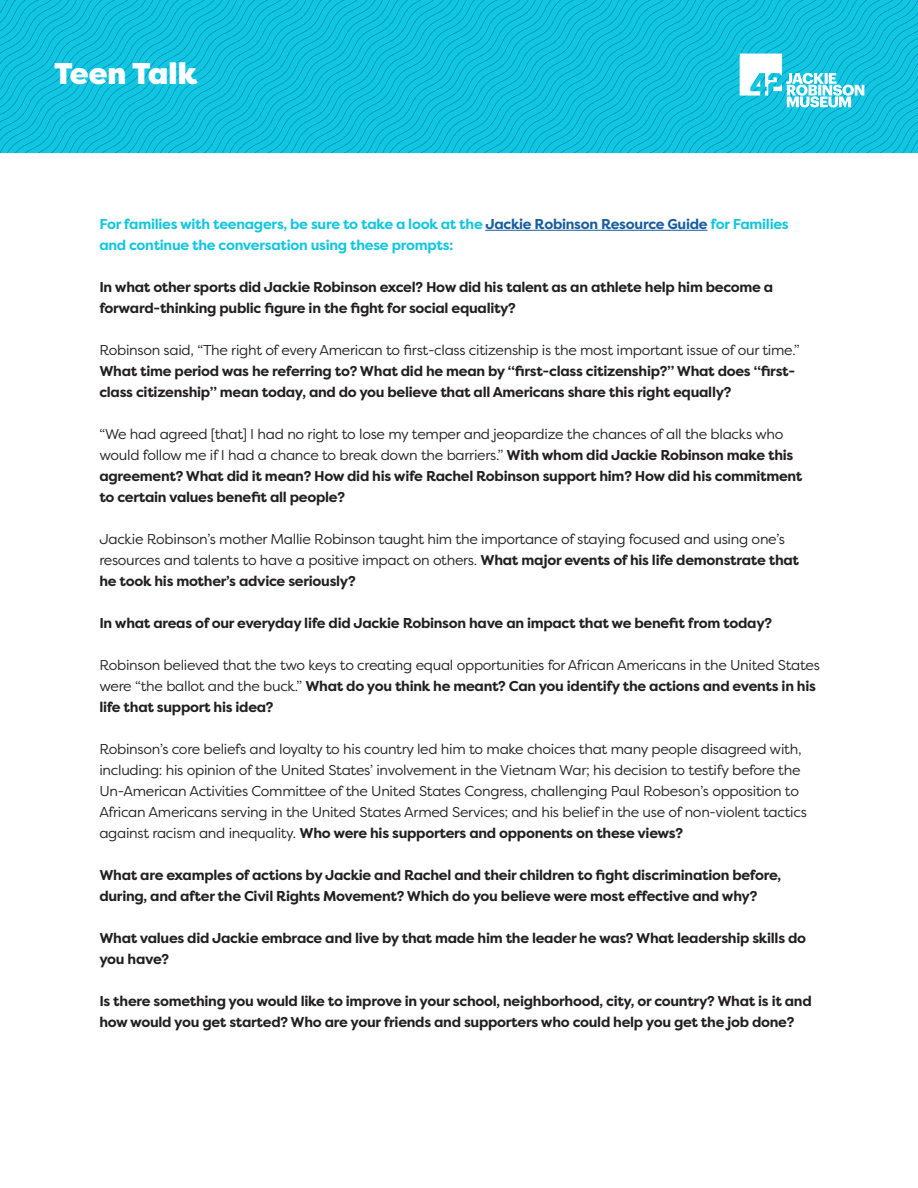
<style>
.page{position:relative;width:918px;height:1188px;background:#fff}
.page>*{position:absolute;margin:0;border:0;box-sizing:border-box;transform-origin:0 0}
.t1{font:900 30px "Filson Pro";color:#fff}
.t2{font:14.25px/21px "Filson Pro";letter-spacing:-.02em;color:#231f20}
.t3{font:700 14.25px/21px "Filson Pro";letter-spacing:-.02em;color:#231f20}
.t4{font:700 14.25px/21px "Filson Pro";letter-spacing:-.02em;color:#13c6e0}
.s1{color:#175d9e}
.s2{font-weight:400}
.s3{font-weight:700}
</style>
<div class="page">
<img style="left:0;top:0;width:917px;height:152px">
<svg style="left:740px;top:54px;width:124px;height:53px"></svg>
<hr style="left:485px;top:230px;width:222px;height:1px;background:#175d9e">
<p class="t1" style="left:54px;top:55px;width:145px">Teen Talk</p>
<p class="t4" style="left:99px;top:214px;width:691px">For families with teenagers, be sure to take a look at the <span class="s1">Jackie Robinson Resource Guide</span> for Families and continue the conversation using these prompts:</p>
<p class="t3" style="left:99px;top:277px;width:675px">In what other sports did Jackie Robinson excel? How did his talent as an athlete help him become a forward-thinking public figure in the fight for social equality?</p>
<p class="t3" style="left:99px;top:340px;width:702px"><span class="s2">Robinson said, “The right of every American to first-class citizenship is the most important issue of our time.”<br></span>What time period was he referring to? What did he mean by “first-class citizenship?” What does “first&shy;class citizenship” mean today, and do you believe that all Americans share this right equally?</p>
<p class="t2" style="left:99px;top:423px;width:705px">“We had agreed [that] I had no right to lose my temper and jeopardize the chances of all the blacks who would follow me if I had a chance to break down the barriers.” <span class="s3">With whom did Jackie Robinson make this agreement? What did it mean? How did his wife Rachel Robinson support him? How did his commitment</span></p>
<p class="t3" style="left:99px;top:487px;width:247px">to certain values benefit all people?</p>
<p class="t2" style="left:99px;top:528px;width:687px">Jackie Robinson’s mother Mallie Robinson taught him the importance of staying focused and using one’s</p>
<p class="t2" style="left:99px;top:549px;width:701px">resources and talents to have a positive impact on others. <span class="s3">What major events of his life demonstrate that</span></p>
<p class="t3" style="left:99px;top:571px;width:258px">he took his mother’s advice seriously?</p>
<p class="t3" style="left:99px;top:613px;width:674px">In what areas of our everyday life did Jackie Robinson have an impact that we benefit from today?</p>
<p class="t2" style="left:99px;top:654px;width:722px">Robinson believed that the two keys to creating equal opportunities for African Americans in the United States were “the ballot and the buck.” <span class="s3">What do you think he meant? Can you identify the actions and events in his life that support his idea?</span></p>
<p class="t2" style="left:99px;top:738px;width:709px">Robinson’s core beliefs and loyalty to his country led him to make choices that many people disagreed with, including: his opinion of the United States’ involvement in the Vietnam War; his decision to testify before the Un-American Activities Committee of the United States Congress, challenging Paul Robeson’s opposition to African Americans serving in the United States Armed Services; and his belief in the use of non-violent tactics against racism and inequality. <span class="s3">Who were his supporters and opponents on these views?</span></p>
<p class="t3" style="left:99px;top:865px;width:684px">What are examples of actions by Jackie and Rachel and their children to fight discrimination before, during, and after the Civil Rights Movement? Which do you believe were most effective and why?</p>
<p class="t3" style="left:99px;top:928px;width:708px">What values did Jackie embrace and live by that made him the leader he was? What leadership skills do you have?</p>
<p class="t3" style="left:99px;top:991px;width:714px">Is there something you would like to improve in your school, neighborhood, city, or country? What is it and how would you get started? Who are your friends and supporters who could help you get the job done?</p>
</div>
